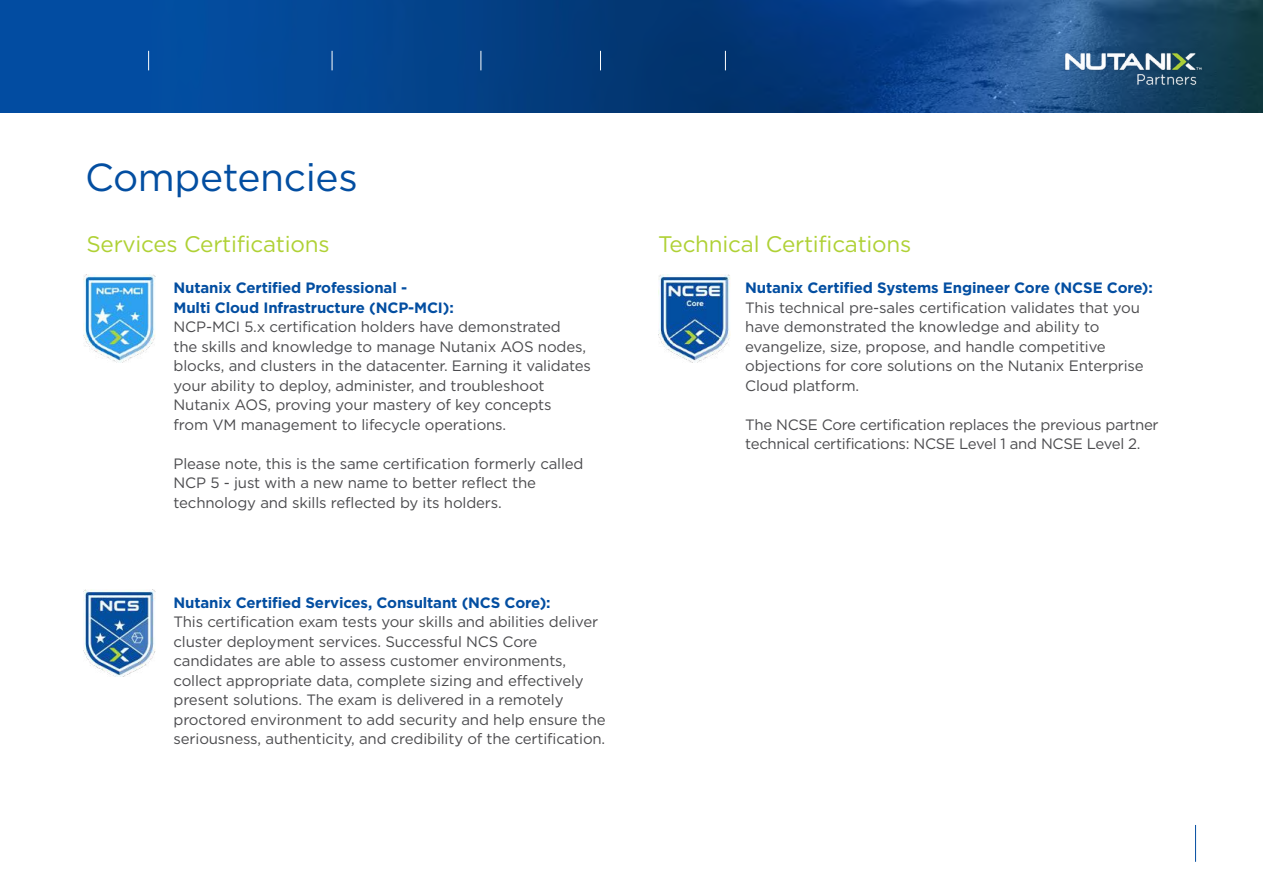
<style>
.page{position:relative;width:1263px;height:893px;background:#fff}
.page>*{position:absolute;margin:0;border:0;box-sizing:border-box;transform-origin:0 0}
.t1{font:39px "Gotham";letter-spacing:-.01em;color:#034ea1}
.t2{font:22.5px "Gotham";letter-spacing:-.01em;color:#afd135}
.t3{font:15px/19.5px "Gotham";letter-spacing:-.01em;color:#4b4b4e}
.t4{font:700 15px/19.5px "Gotham";letter-spacing:-.01em;color:#034ea1}
</style>
<div class="page">
<img style="left:658px;top:275px;width:72px;height:87px">
<img style="left:83px;top:589px;width:72px;height:88px">
<hr style="left:1195px;top:825px;width:1px;height:37px;background:#034ea1">
<img style="left:0;top:0;width:1263px;height:113px">
<img style="left:1061px;top:48px;width:142px;height:37px">
<svg style="left:148px;top:51px;width:1px;height:19px"></svg>
<svg style="left:332px;top:51px;width:1px;height:19px"></svg>
<svg style="left:480px;top:51px;width:1px;height:19px"></svg>
<svg style="left:600px;top:51px;width:1px;height:19px"></svg>
<svg style="left:725px;top:51px;width:1px;height:19px"></svg>
<img style="left:83px;top:275px;width:72px;height:87px">
<h1 class="t1" style="left:85px;top:152px;width:274px">Competencies</h1>
<h2 class="t2" style="left:86px;top:230px;width:245px">Services Certifications</h2>
<p class="t4" style="left:174px;top:278px;width:282px">Nutanix Certified Professional -<br>Multi Cloud Infrastructure (NCP-MCI):</p>
<p class="t3" style="left:174px;top:317px;width:419px">NCP-MCI 5.x certification holders have demonstrated<br>the skills and knowledge to manage Nutanix AOS nodes, blocks, and clusters in the datacenter. Earning it validates your ability to deploy, administer, and troubleshoot Nutanix AOS, proving your mastery of key concepts<br>from VM management to lifecycle operations.</p>
<p class="t3" style="left:174px;top:453px;width:411px">Please note, this is the same certification formerly called<br>NCP 5 - just with a new name to better reflect the technology and skills reflected by its holders.</p>
<p class="t4" style="left:174px;top:593px;width:379px">Nutanix Certified Services, Consultant (NCS Core):</p>
<p class="t3" style="left:174px;top:612px;width:434px">This certification exam tests your skills and abilities deliver cluster deployment services. Successful NCS Core candidates are able to assess customer environments, collect appropriate data, complete sizing and effectively present solutions. The exam is delivered in a remotely proctored environment to add security and help ensure the seriousness, authenticity, and credibility of the certification.</p>
<h2 class="t2" style="left:658px;top:230px;width:255px">Technical Certifications</h2>
<p class="t4" style="left:745px;top:278px;width:409px">Nutanix Certified Systems Engineer Core (NCSE Core):</p>
<p class="t3" style="left:745px;top:297px;width:400px">This technical pre-sales certification validates that you have demonstrated the knowledge and ability to evangelize, size, propose, and handle competitive objections for core solutions on the Nutanix Enterprise Cloud platform.</p>
<p class="t3" style="left:745px;top:414px;width:415px">The NCSE Core certification replaces the previous partner technical certifications: NCSE Level 1 and NCSE Level 2.</p>
</div>
